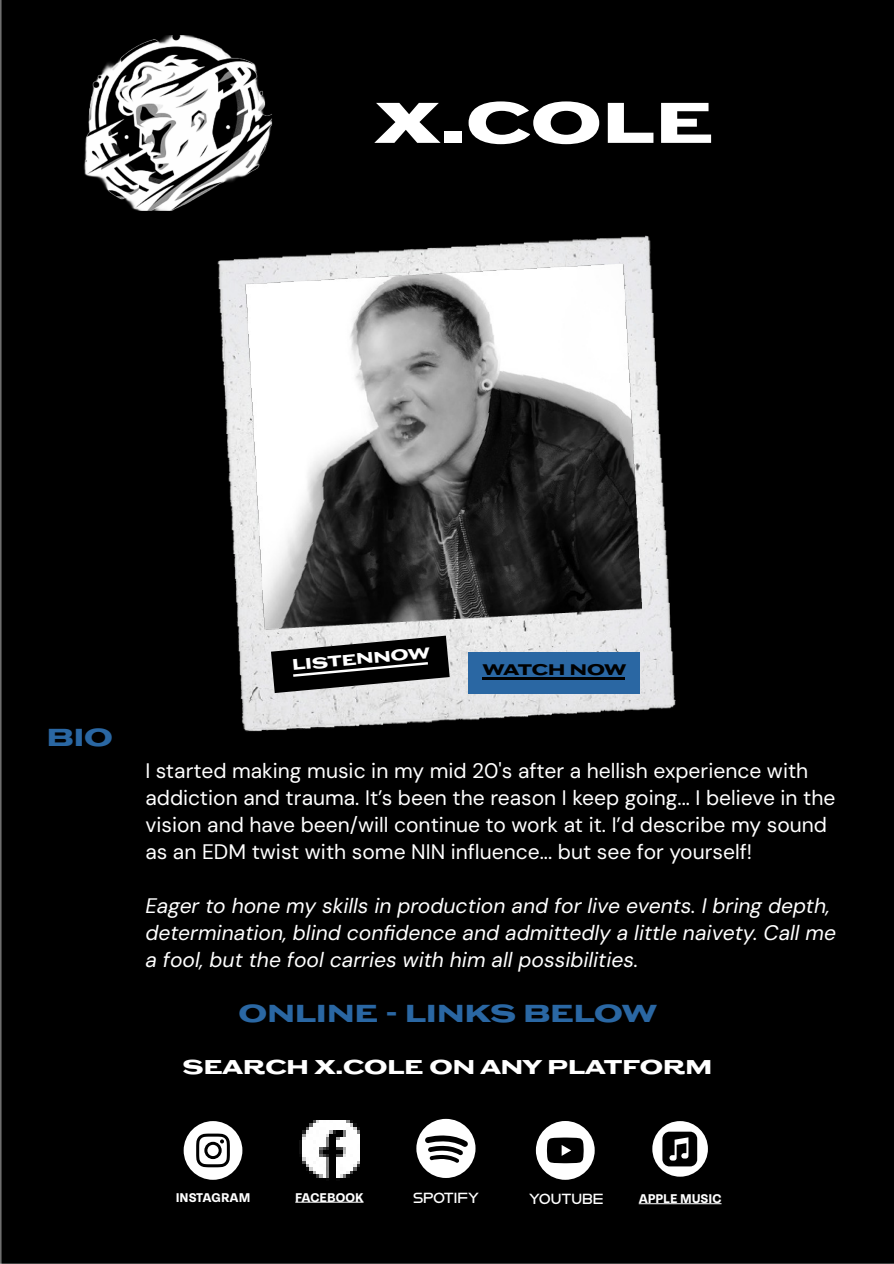
<style>
.page{position:relative;width:894px;height:1264px;background:#fff}
.page>*{position:absolute;margin:0;border:0;box-sizing:border-box;transform-origin:0 0}
.t1{font:800 65.7px "Wedding Gothic ATF";color:#fff}
.t2{font:800 24px "Wedding Gothic ATF";color:#2a67a3}
.t3{font:21px/26.8px "DM Sans";color:#fff}
.t4{font:italic 21px/27px "DM Sans";color:#fff}
.t5{font:800 19.5px "Wedding Gothic ATF";color:#fff}
.t6{font:800 15px "Wedding Gothic ATF";color:#fff}
.t7{font:800 15px "Wedding Gothic ATF";letter-spacing:-.025em;color:#000}
.t8{font:14.1px "Reross Quadratic";color:#fff}
.t9{font:700 13.5px "Tenon";color:#fff}
</style>
<div class="page">
<div style="left:0;top:0;width:893px;height:1263px;background:#000"></div>
<img style="left:186px;top:194px;width:521px;height:559px">
<img style="left:246px;top:264px;width:395px;height:366px">
<svg style="left:271px;top:635px;width:178px;height:58px;background:#4b4b4b"></svg>
<div style="left:468px;top:652px;width:171px;height:42px;background:#2a67a3"></div>
<hr style="left:482px;top:677px;width:142px;height:2px;background:#000">
<svg style="left:535px;top:1120px;width:59px;height:59px"></svg>
<svg style="left:416px;top:1118px;width:59px;height:59px"></svg>
<img style="left:299px;top:1120px;width:60px;height:60px">
<svg style="left:184px;top:1121px;width:58px;height:58px"></svg>
<svg style="left:652px;top:1121px;width:55px;height:55px"></svg>
<hr style="left:638px;top:1203px;width:83px;height:1px;background:#fff">
<hr style="left:295px;top:1201px;width:68px;height:1px;background:#fff">
<img style="left:81px;top:27px;width:193px;height:192px">
<h1 class="t1" style="left:375px;top:74px;width:339px">x.cole</h1>
<p class="t2" style="left:47px;top:720px;width:68px">BIO</p>
<p class="t6" style="left:291px;top:654px;width:140px;rotate:-5deg">LISTENNOW</p>
<p class="t7" style="left:482px;top:659px;width:145px">WATCH NOW</p>
<p class="t3" style="left:145px;top:757px;width:691px">I started making music in my mid 20's after a hellish experience with addiction and trauma. It’s been the reason I keep going... I believe in the vision and have been/will continue to work at it. I’d describe my sound as an EDM twist with some NIN influence... but see for yourself!</p>
<p class="t4" style="left:145px;top:892px;width:692px">Eager to hone my skills in production and for live events. I bring depth, determination, blind confidence and admittedly a little naivety. Call me a fool, but the fool carries with him all possibilities.</p>
<p class="t2" style="left:238px;top:997px;width:420px">ONLINE - LINKS BELOW</p>
<p class="t5" style="left:182px;top:1054px;width:531px">SEARCH X.COLE ON ANY PLATFORM</p>
<p class="t9" style="left:176px;top:1190px;width:76px">INSTAGRAM</p>
<p class="t9" style="left:295px;top:1189px;width:70px">FACEBOOK</p>
<p class="t8" style="left:413px;top:1188px;width:67px">SPOTIFY</p>
<p class="t8" style="left:529px;top:1189px;width:76px">YOUTUBE</p>
<p class="t9" style="left:638px;top:1191px;width:84px">APPLE MUSIC</p>
</div>
